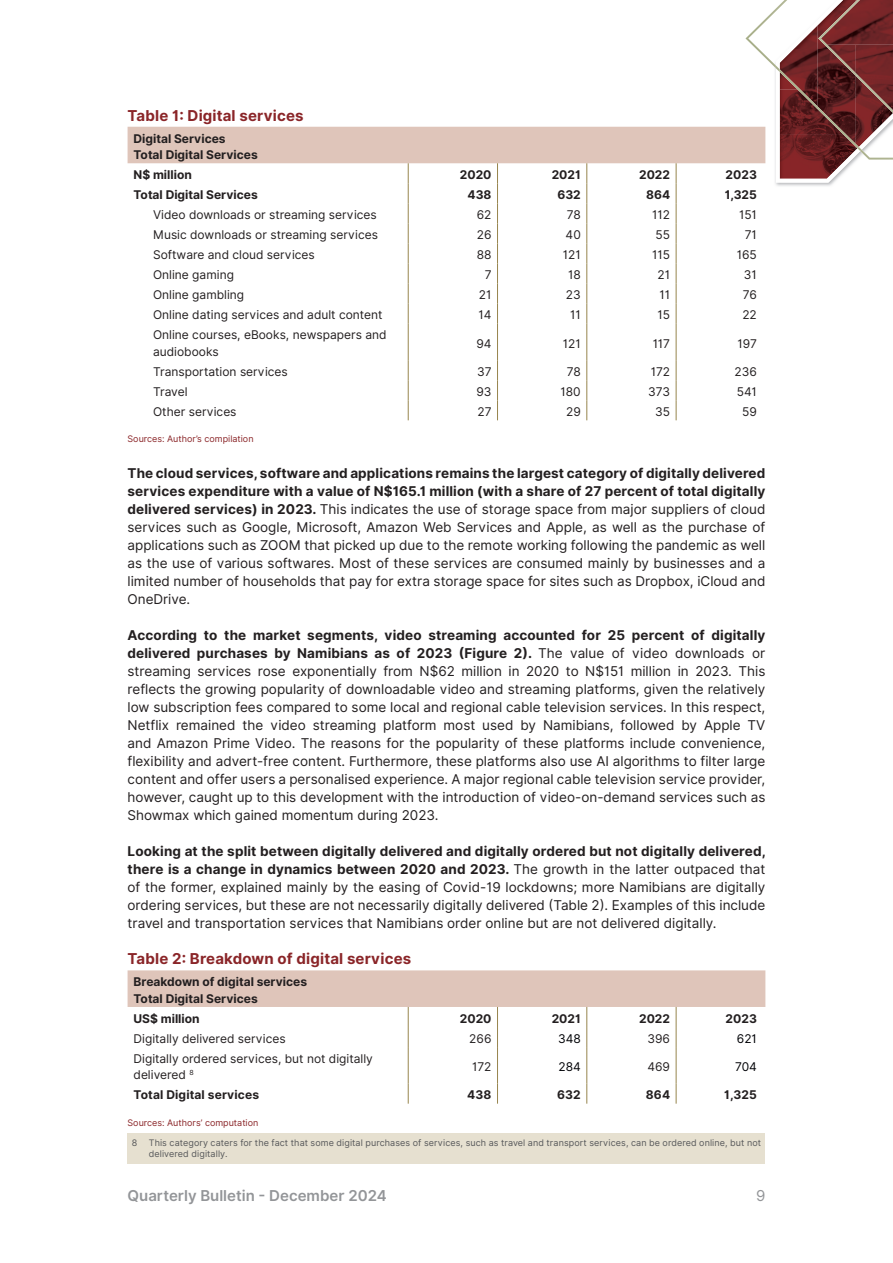
<style>
.page{position:relative;width:893px;height:1263px;background:#fff}
.page>*{position:absolute;margin:0;border:0;box-sizing:border-box;transform-origin:0 0}
.t1{font:700 15px "Inter";letter-spacing:.01em;color:#8a2528}
.t2{font:600 15px "Inter";color:#939598}
.t3{font:15px "Inter";color:#939598}
.t4{font:13.5px/18px "Inter";color:#231f20;text-align:justify}
.t5{font:12px/16.5px "Inter";color:#231f20}
.t6{font:700 12px/16.5px "Inter";color:#231f20}
.t7{font:12px "Inter";color:#000206}
.t8{font:9px/10.8px "Inter";letter-spacing:.01em;color:#57585a}
.t9{font:9px "Inter";color:#8a2528}
.s1{font-weight:700}
</style>
<div class="page">
<svg style="left:128px;top:127px;width:637px;height:197px"></svg>
<hr style="left:408px;top:324px;width:1px;height:36px;background:#97854d">
<hr style="left:497px;top:324px;width:1px;height:36px;background:#97854d">
<hr style="left:586px;top:324px;width:1px;height:36px;background:#97854d">
<hr style="left:676px;top:324px;width:1px;height:36px;background:#97854d">
<svg style="left:408px;top:360px;width:1px;height:60px"></svg>
<svg style="left:497px;top:360px;width:1px;height:60px"></svg>
<svg style="left:586px;top:360px;width:1px;height:60px"></svg>
<svg style="left:676px;top:360px;width:1px;height:60px"></svg>
<svg style="left:128px;top:970px;width:637px;height:77px"></svg>
<hr style="left:408px;top:1047px;width:1px;height:36px;background:#97854d">
<hr style="left:497px;top:1047px;width:1px;height:36px;background:#97854d">
<hr style="left:586px;top:1047px;width:1px;height:36px;background:#97854d">
<hr style="left:676px;top:1047px;width:1px;height:36px;background:#97854d">
<svg style="left:408px;top:1083px;width:1px;height:21px"></svg>
<svg style="left:497px;top:1083px;width:1px;height:21px"></svg>
<svg style="left:586px;top:1083px;width:1px;height:21px"></svg>
<svg style="left:676px;top:1083px;width:1px;height:21px"></svg>
<div style="left:128px;top:1133px;width:637px;height:30px;background:#e6e0d0"></div>
<img style="left:775px;top:183px;width:58px;height:3px">
<img style="left:745px;top:10px;width:29px;height:56px">
<svg style="left:774px;top:0;width:119px;height:183px"></svg>
<img style="left:819px;top:0;width:41px;height:38px">
<img style="left:818px;top:38px;width:40px;height:37px">
<img style="left:855px;top:75px;width:38px;height:38px">
<p class="t1" style="left:128px;top:104px;width:178px">Table 1: Digital services</p>
<p class="t6" style="left:134px;top:130px;width:126px">Digital Services<br>Total Digital Services</p>
<p class="t6" style="left:134px;top:167px;width:60px">N$ million</p>
<p class="t6" style="left:460px;top:167px;width:33px">2020</p>
<p class="t6" style="left:552px;top:167px;width:31px">2021</p>
<p class="t6" style="left:639px;top:167px;width:32px">2022</p>
<p class="t6" style="left:726px;top:167px;width:33px">2023</p>
<p class="t6" style="left:134px;top:187px;width:126px">Total Digital Services</p>
<p class="t6" style="left:468px;top:187px;width:25px">438</p>
<p class="t6" style="left:557px;top:187px;width:25px">632</p>
<p class="t6" style="left:646px;top:187px;width:25px">864</p>
<p class="t6" style="left:725px;top:187px;width:34px">1,325</p>
<p class="t5" style="left:153px;top:207px;width:225px">Video downloads or streaming services</p>
<p class="t5" style="left:477px;top:207px;width:16px">62</p>
<p class="t5" style="left:567px;top:207px;width:16px">78</p>
<p class="t5" style="left:652px;top:207px;width:19px">112</p>
<p class="t5" style="left:739px;top:207px;width:19px">151</p>
<p class="t5" style="left:153px;top:227px;width:226px">Music downloads or streaming services</p>
<p class="t5" style="left:477px;top:227px;width:16px">26</p>
<p class="t5" style="left:566px;top:227px;width:17px">40</p>
<p class="t5" style="left:655px;top:227px;width:16px">55</p>
<p class="t5" style="left:745px;top:227px;width:14px">71</p>
<p class="t5" style="left:153px;top:247px;width:163px">Software and cloud services</p>
<p class="t5" style="left:477px;top:247px;width:16px">88</p>
<p class="t5" style="left:563px;top:247px;width:19px">121</p>
<p class="t5" style="left:652px;top:247px;width:19px">115</p>
<p class="t5" style="left:737px;top:247px;width:22px">165</p>
<p class="t5" style="left:153px;top:267px;width:82px">Online gaming</p>
<p class="t5" style="left:485px;top:267px;width:8px">7</p>
<p class="t5" style="left:568px;top:267px;width:14px">18</p>
<p class="t5" style="left:658px;top:267px;width:14px">21</p>
<p class="t5" style="left:744px;top:267px;width:14px">31</p>
<p class="t5" style="left:153px;top:287px;width:93px">Online gambling</p>
<p class="t5" style="left:479px;top:287px;width:14px">21</p>
<p class="t5" style="left:566px;top:287px;width:16px">23</p>
<p class="t5" style="left:659px;top:287px;width:12px">11</p>
<p class="t5" style="left:743px;top:287px;width:16px">76</p>
<p class="t5" style="left:153px;top:307px;width:231px">Online dating services and adult content</p>
<p class="t5" style="left:478px;top:307px;width:15px">14</p>
<p class="t5" style="left:570px;top:307px;width:12px">11</p>
<p class="t5" style="left:657px;top:307px;width:14px">15</p>
<p class="t5" style="left:742px;top:307px;width:16px">22</p>
<p class="t5" style="left:153px;top:327px;width:235px">Online courses, eBooks, newspapers and audiobooks</p>
<p class="t5" style="left:476px;top:335px;width:17px">94</p>
<p class="t5" style="left:563px;top:335px;width:19px">121</p>
<p class="t5" style="left:653px;top:335px;width:19px">117</p>
<p class="t5" style="left:737px;top:335px;width:21px">197</p>
<p class="t5" style="left:153px;top:363px;width:136px">Transportation services</p>
<p class="t5" style="left:477px;top:363px;width:16px">37</p>
<p class="t5" style="left:567px;top:363px;width:16px">78</p>
<p class="t5" style="left:651px;top:363px;width:21px">172</p>
<p class="t5" style="left:734px;top:363px;width:24px">236</p>
<p class="t5" style="left:153px;top:383px;width:36px">Travel</p>
<p class="t5" style="left:476px;top:383px;width:17px">93</p>
<p class="t5" style="left:561px;top:383px;width:22px">180</p>
<p class="t5" style="left:648px;top:383px;width:23px">373</p>
<p class="t5" style="left:737px;top:383px;width:22px">541</p>
<p class="t5" style="left:153px;top:404px;width:85px">Other services</p>
<p class="t5" style="left:477px;top:404px;width:16px">27</p>
<p class="t5" style="left:566px;top:404px;width:16px">29</p>
<p class="t5" style="left:655px;top:404px;width:16px">35</p>
<p class="t5" style="left:742px;top:404px;width:16px">59</p>
<p class="t9" style="left:128px;top:432px;width:128px">Sources: Author’s compilation</p>
<p class="t4" style="left:128px;top:465px;width:639px"><span class="s1">The cloud services, software and applications remains the largest category of digitally delivered services expenditure with a value of N$165.1 million (with a share of 27 percent of total digitally delivered services) in 2023.</span> This indicates the use of storage space from major suppliers of cloud services such as Google, Microsoft, Amazon Web Services and Apple, as well as the purchase of applications such as ZOOM that picked up due to the remote working following the pandemic as well as the use of various softwares. Most of these services are consumed mainly by businesses and a limited number of households that pay for extra storage space for sites such as Dropbox, iCloud and OneDrive.</p>
<p class="t4" style="left:128px;top:627px;width:639px"><span class="s1">According to the market segments, video streaming accounted for 25 percent of digitally delivered purchases by Namibians as of 2023 (Figure 2).</span> The value of video downloads or streaming services rose exponentially from N$62 million in 2020 to N$151 million in 2023. This reflects the growing popularity of downloadable video and streaming platforms, given the relatively low subscription fees compared to some local and regional cable television services. In this respect, Netflix remained the video streaming platform most used by Namibians, followed by Apple TV and Amazon Prime Video. The reasons for the popularity of these platforms include convenience, flexibility and advert-free content. Furthermore, these platforms also use AI algorithms to filter large content and offer users a personalised experience. A major regional cable television service provider, however, caught up to this development with the introduction of video-on-demand services such as Showmax which gained momentum during 2023.</p>
<p class="t4" style="left:128px;top:842px;width:640px"><span class="s1">Looking at the split between digitally delivered and digitally ordered but not digitally delivered, there is a change in dynamics between 2020 and 2023.</span> The growth in the latter outpaced that of the former, explained mainly by the easing of Covid-19 lockdowns; more Namibians are digitally ordering services, but these are not necessarily digitally delivered (Table 2). Examples of this include travel and transportation services that Namibians order online but are not delivered digitally.</p>
<p class="t1" style="left:128px;top:948px;width:285px">Table 2: Breakdown of digital services</p>
<p class="t6" style="left:134px;top:974px;width:175px">Breakdown of digital services<br>Total Digital Services</p>
<p class="t6" style="left:134px;top:1010px;width:68px">US$ million</p>
<p class="t6" style="left:460px;top:1010px;width:33px">2020</p>
<p class="t6" style="left:552px;top:1010px;width:31px">2021</p>
<p class="t6" style="left:639px;top:1010px;width:32px">2022</p>
<p class="t6" style="left:726px;top:1010px;width:33px">2023</p>
<p class="t5" style="left:134px;top:1030px;width:154px">Digitally delivered services</p>
<p class="t5" style="left:469px;top:1030px;width:24px">266</p>
<p class="t7" style="left:558px;top:1030px;width:24px">348</p>
<p class="t5" style="left:647px;top:1030px;width:24px">396</p>
<p class="t7" style="left:737px;top:1030px;width:22px">621</p>
<p class="t5" style="left:134px;top:1050px;width:241px">Digitally ordered services, but not digitally delivered <sup>8</sup></p>
<p class="t5" style="left:472px;top:1058px;width:21px">172</p>
<p class="t7" style="left:558px;top:1058px;width:24px">284</p>
<p class="t5" style="left:647px;top:1058px;width:24px">469</p>
<p class="t7" style="left:735px;top:1058px;width:23px">704</p>
<p class="t6" style="left:134px;top:1087px;width:127px">Total Digital services</p>
<p class="t6" style="left:467px;top:1087px;width:26px">438</p>
<p class="t6" style="left:557px;top:1087px;width:25px">632</p>
<p class="t6" style="left:646px;top:1087px;width:26px">864</p>
<p class="t6" style="left:724px;top:1087px;width:34px">1,325</p>
<p class="t9" style="left:128px;top:1116px;width:132px">Sources: Authors’ computation</p>
<p class="t8" style="left:132px;top:1137px;width:7px">8</p>
<p class="t8" style="left:149px;top:1137px;width:614px">This category caters for the fact that some digital purchases of services, such as travel and transport services, can be ordered online, but not delivered digitally.</p>
<p class="t2" style="left:128px;top:1185px;width:261px">Quarterly Bulletin - December 2024</p>
<p class="t3" style="left:756px;top:1185px;width:11px">9</p>
</div>
